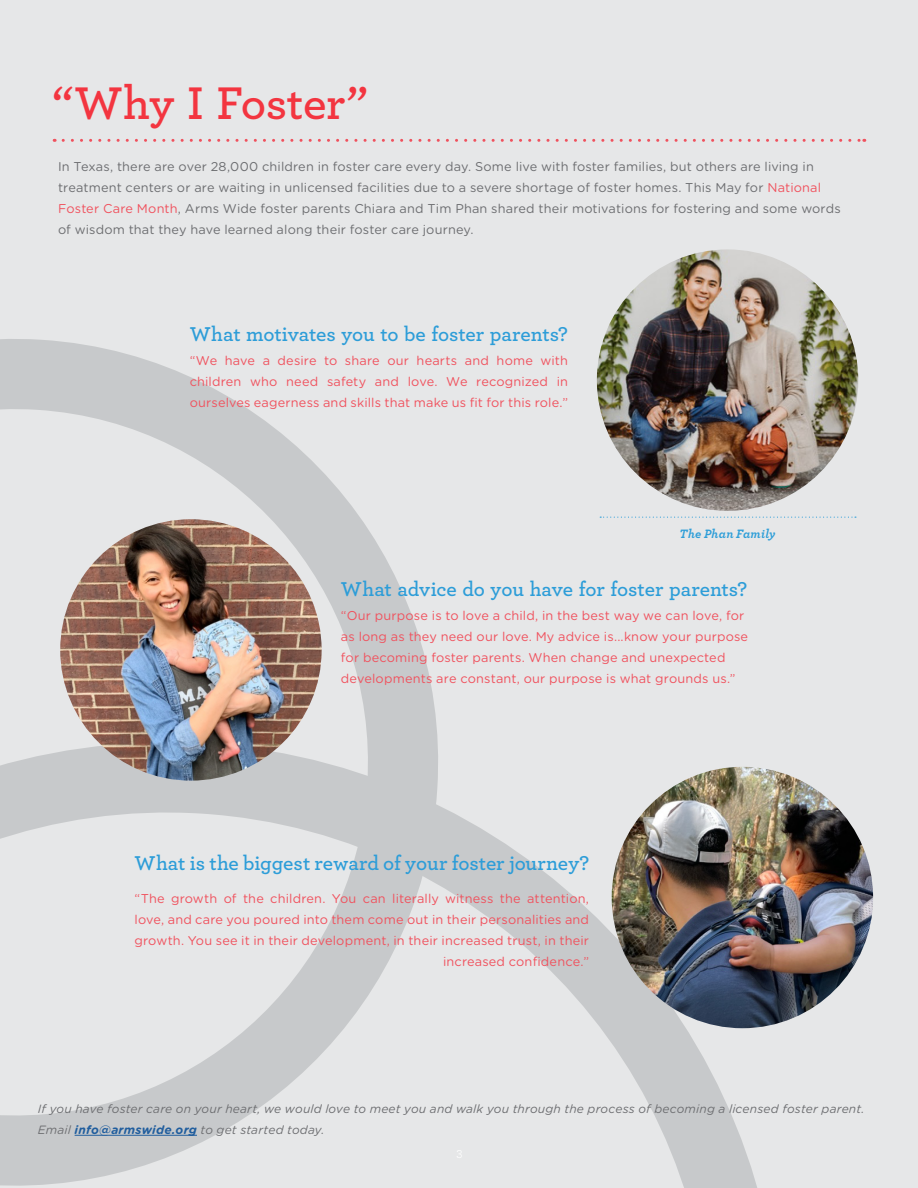
<style>
.page{position:relative;width:918px;height:1188px;background:#e6e7e8}
.page>*{position:absolute;margin:0;border:0;box-sizing:border-box;transform-origin:0 0}
.t1{font:600 48px "Archer Pro";letter-spacing:-.01em;color:#f33540}
.t2{font:600 21px "Archer Pro";letter-spacing:-.005em;color:#2d9dd8}
.t3{font:12.75px/21px "Gotham Rounded";letter-spacing:.015em;color:#f0525e;text-align:justify}
.t4{font:12.75px/21.1px "Gotham Rounded";letter-spacing:.01em;color:#6d6e71}
.t5{font:italic 700 12.75px "Archer Pro";letter-spacing:.01em;color:#2e9ed8}
.t6{font:italic 12px/21px "Gotham Rounded";letter-spacing:.015em;color:#6d6e71}
.s1{color:#f0525e}
.s2{font-weight:700;color:#215e9e}
</style>
<div class="page">
<svg style="left:490px;top:766px;width:300px;height:422px"></svg>
<svg style="left:0;top:339px;width:490px;height:847px"></svg>
<svg style="left:63px;top:139px;width:802px;height:3px"></svg>
<svg style="left:600px;top:517px;width:256px;height:1px"></svg>
<img style="left:597px;top:249px;width:261px;height:262px;border-radius:131px">
<img style="left:612px;top:767px;width:261px;height:261px;border-radius:131px">
<img style="left:60px;top:519px;width:262px;height:262px;border-radius:131px">
<hr style="left:75px;top:1135px;width:122px;height:1px;background:#215e9e">
<h1 class="t1" style="left:52px;top:67px;width:317px">“Why I Foster”</h1>
<p class="t4" style="left:58px;top:155px;width:784px">In Texas, there are over 28,000 children in foster care every day. Some live with foster families, but others are living in treatment centers or are waiting in unlicensed facilities due to a severe shortage of foster homes. This May for <span class="s1">National Foster Care Month</span>, Arms Wide foster parents Chiara and Tim Phan shared their motivations for fostering and some words of wisdom that they have learned along their foster care journey.</p>
<h2 class="t2" style="left:190px;top:318px;width:380px">What motivates you to be foster parents?</h2>
<p class="t3" style="left:190px;top:349px;width:380px">“We have a desire to share our hearts and home with children who need safety and love. We recognized in ourselves eagerness and skills that make us fit for this role.”</p>
<p class="t5" style="left:680px;top:524px;width:97px">The Phan Family</p>
<h2 class="t2" style="left:341px;top:574px;width:408px">What advice do you have for foster parents?</h2>
<p class="t3" style="left:341px;top:605px;width:409px;text-align:left">“Our purpose is to love a child, in the best way we can love, for as long as they need our love. My advice is...know your purpose for becoming foster parents. When change and unexpected developments are constant, our purpose is what grounds us.”</p>
<h2 class="t2" style="left:135px;top:848px;width:456px">What is the biggest reward of your foster journey?</h2>
<p class="t3" style="left:135px;top:888px;width:456px;text-align:right">“The growth of the children. You can literally witness the attention, love, and care you poured into them come out in their personalities and growth. You see it in their development, in their increased trust, in their increased confidence.”</p>
<p class="t6" style="left:38px;top:1098px;width:828px">If you have foster care on your heart, we would love to meet you and walk you through the process of becoming a licensed foster parent.<br>Email <span class="s2">info@armswide.org</span> to get started today.</p>
</div>
